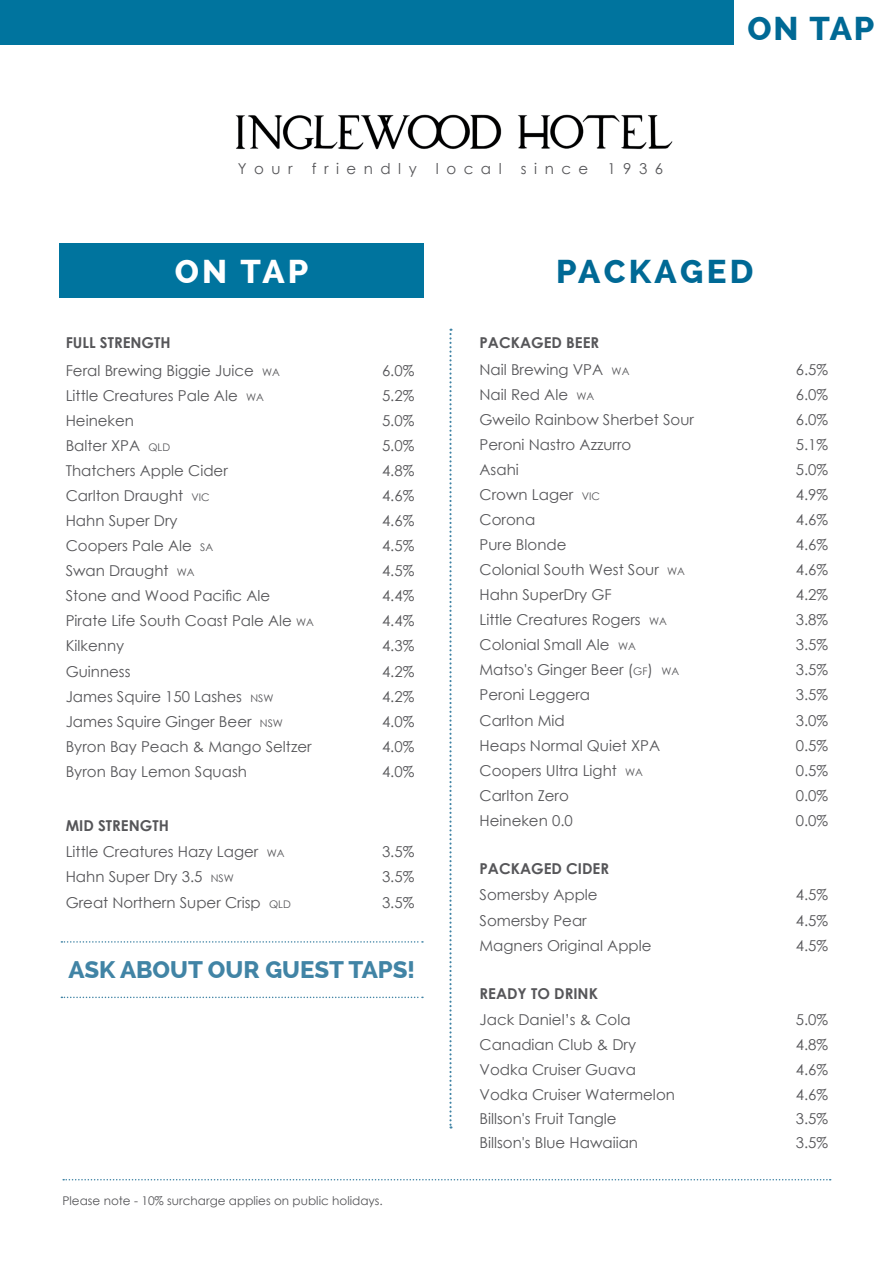
<style>
.page{position:relative;width:893px;height:1263px;background:#fff}
.page>*{position:absolute;margin:0;border:0;box-sizing:border-box;transform-origin:0 0}
.t1{font:800 33px "Raleway";letter-spacing:.1em;color:#006995}
.t2{font:800 33px "Raleway";color:#fff}
.t3{font:800 24px "Raleway";color:#4184a5}
.t4{font:15px/26.1px "Century Gothic";color:#565659}
.t5{font:700 15px "Century Gothic";color:#565659}
.t6{font:15px "Century Gothic";letter-spacing:.5em;color:#565659}
.t7{font:12px "Century Gothic";color:#565659}
.s1{font-weight:700}
.s2{font-size:10.5px}
</style>
<div class="page">
<div style="left:59px;top:244px;width:364px;height:54px;background:#00749e"></div>
<svg style="left:449px;top:329px;width:3px;height:799px"></svg>
<svg style="left:61px;top:941px;width:362px;height:2px"></svg>
<svg style="left:61px;top:996px;width:362px;height:2px"></svg>
<svg style="left:63px;top:1179px;width:768px;height:1px"></svg>
<div style="left:0;top:0;width:733px;height:45px;background:#00749e"></div>
<img style="left:235px;top:114px;width:438px;height:36px">
<p class="t4" style="left:238px;top:155px;width:56px">Your</p>
<p class="t6" style="left:312px;top:158px;width:106px">friendly</p>
<p class="t4" style="left:436px;top:155px;width:67px">local</p>
<p class="t4" style="left:521px;top:155px;width:69px">since</p>
<p class="t4" style="left:607px;top:155px;width:57px">1936</p>
<h1 class="t1" style="left:747px;top:9px;width:129px">ON TAP</h1>
<h1 class="t2" style="left:175px;top:253px;width:135px">ON TAP</h1>
<p class="t4" style="left:66px;top:329px;width:216px;line-height:27.3px"><span class="s1">FULL STRENGTH<br></span>Feral Brewing Biggie Juice <span class="s2">WA</span></p>
<p class="t4" style="left:382px;top:357px;width:34px">6.0%</p>
<p class="t4" style="left:66px;top:382px;width:200px">Little Creatures Pale Ale <span class="s2">WA</span></p>
<p class="t4" style="left:382px;top:382px;width:34px">5.2%</p>
<p class="t4" style="left:66px;top:407px;width:70px">Heineken</p>
<p class="t4" style="left:382px;top:407px;width:34px">5.0%</p>
<p class="t4" style="left:66px;top:432px;width:106px">Balter XPA <span class="s2">QLD</span></p>
<p class="t4" style="left:382px;top:432px;width:34px">5.0%</p>
<p class="t4" style="left:66px;top:457px;width:164px">Thatchers Apple Cider</p>
<p class="t4" style="left:382px;top:457px;width:34px">4.8%</p>
<p class="t4" style="left:66px;top:482px;width:146px">Carlton Draught <span class="s2">VIC</span></p>
<p class="t4" style="left:382px;top:482px;width:34px">4.6%</p>
<p class="t4" style="left:66px;top:507px;width:113px">Hahn Super Dry</p>
<p class="t4" style="left:382px;top:507px;width:34px">4.6%</p>
<p class="t4" style="left:66px;top:532px;width:149px">Coopers Pale Ale <span class="s2">SA</span></p>
<p class="t4" style="left:382px;top:532px;width:34px">4.5%</p>
<p class="t4" style="left:66px;top:557px;width:131px">Swan Draught <span class="s2">WA</span></p>
<p class="t4" style="left:382px;top:557px;width:34px">4.5%</p>
<p class="t4" style="left:66px;top:583px;width:206px">Stone and Wood Pacific Ale</p>
<p class="t4" style="left:382px;top:583px;width:34px">4.4%</p>
<p class="t4" style="left:66px;top:608px;width:250px">Pirate Life South Coast Pale Ale <span class="s2">WA</span></p>
<p class="t4" style="left:382px;top:608px;width:34px">4.4%</p>
<p class="t4" style="left:66px;top:633px;width:60px">Kilkenny</p>
<p class="t4" style="left:382px;top:633px;width:34px">4.3%</p>
<p class="t4" style="left:66px;top:658px;width:66px">Guinness</p>
<p class="t4" style="left:382px;top:658px;width:34px">4.2%</p>
<p class="t4" style="left:66px;top:683px;width:209px">James Squire 150 Lashes <span class="s2">NSW</span></p>
<p class="t4" style="left:382px;top:683px;width:34px">4.2%</p>
<p class="t4" style="left:66px;top:708px;width:219px">James Squire Ginger Beer <span class="s2">NSW</span></p>
<p class="t4" style="left:382px;top:708px;width:34px">4.0%</p>
<p class="t4" style="left:66px;top:733px;width:247px">Byron Bay Peach &amp; Mango Seltzer</p>
<p class="t4" style="left:382px;top:733px;width:34px">4.0%</p>
<p class="t4" style="left:66px;top:758px;width:183px">Byron Bay Lemon Squash</p>
<p class="t4" style="left:382px;top:758px;width:34px">4.0%</p>
<p class="t4" style="left:66px;top:812px;width:220px"><span class="s1">MID STRENGTH<br></span>Little Creatures Hazy Lager <span class="s2">WA</span></p>
<p class="t4" style="left:382px;top:839px;width:34px">3.5%</p>
<p class="t4" style="left:66px;top:864px;width:170px">Hahn Super Dry 3.5 <span class="s2">NSW</span></p>
<p class="t4" style="left:382px;top:864px;width:34px">3.5%</p>
<p class="t4" style="left:66px;top:889px;width:227px">Great Northern Super Crisp <span class="s2">QLD</span></p>
<p class="t4" style="left:382px;top:889px;width:34px">3.5%</p>
<h2 class="t3" style="left:68px;top:956px;width:348px">ASK ABOUT OUR GUEST TAPS!</h2>
<p class="t7" style="left:62px;top:1192px;width:322px">Please note - 10% surcharge applies on public holidays.</p>
<h1 class="t1" style="left:556px;top:253px;width:199px">PACKAGED</h1>
<p class="t4" style="left:479px;top:330px;width:151px"><span class="s1">PACKAGED BEER<br></span>Nail Brewing VPA <span class="s2">WA</span></p>
<p class="t4" style="left:796px;top:356px;width:34px">6.5%</p>
<p class="t4" style="left:479px;top:381px;width:116px">Nail Red Ale <span class="s2">WA</span></p>
<p class="t4" style="left:796px;top:381px;width:34px">6.0%</p>
<p class="t4" style="left:479px;top:406px;width:216px">Gweilo Rainbow Sherbet Sour</p>
<p class="t4" style="left:796px;top:406px;width:34px">6.0%</p>
<p class="t4" style="left:479px;top:431px;width:153px">Peroni Nastro Azzurro</p>
<p class="t4" style="left:796px;top:431px;width:34px">5.1%</p>
<p class="t4" style="left:479px;top:456px;width:41px">Asahi</p>
<p class="t4" style="left:796px;top:456px;width:34px">5.0%</p>
<p class="t4" style="left:479px;top:481px;width:122px">Crown Lager <span class="s2">VIC</span></p>
<p class="t4" style="left:796px;top:481px;width:34px">4.9%</p>
<p class="t4" style="left:479px;top:506px;width:57px">Corona</p>
<p class="t4" style="left:796px;top:506px;width:34px">4.6%</p>
<p class="t4" style="left:479px;top:531px;width:89px">Pure Blonde</p>
<p class="t4" style="left:796px;top:531px;width:34px">4.6%</p>
<p class="t4" style="left:479px;top:556px;width:207px">Colonial South West Sour <span class="s2">WA</span></p>
<p class="t4" style="left:796px;top:556px;width:34px">4.6%</p>
<p class="t4" style="left:479px;top:581px;width:134px">Hahn SuperDry GF</p>
<p class="t4" style="left:796px;top:581px;width:34px">4.2%</p>
<p class="t4" style="left:479px;top:606px;width:189px">Little Creatures Rogers <span class="s2">WA</span></p>
<p class="t4" style="left:796px;top:607px;width:34px">3.8%</p>
<p class="t4" style="left:479px;top:632px;width:158px">Colonial Small Ale <span class="s2">WA</span></p>
<p class="t4" style="left:796px;top:632px;width:34px">3.5%</p>
<p class="t4" style="left:479px;top:657px;width:201px">Matso's Ginger Beer (<span class="s2">GF</span>) <span class="s2">WA</span></p>
<p class="t4" style="left:796px;top:657px;width:34px">3.5%</p>
<p class="t4" style="left:479px;top:682px;width:112px">Peroni Leggera</p>
<p class="t4" style="left:796px;top:682px;width:34px">3.5%</p>
<p class="t4" style="left:479px;top:707px;width:87px">Carlton Mid</p>
<p class="t4" style="left:796px;top:707px;width:34px">3.0%</p>
<p class="t4" style="left:479px;top:732px;width:182px">Heaps Normal Quiet XPA</p>
<p class="t4" style="left:796px;top:732px;width:34px">0.5%</p>
<p class="t4" style="left:479px;top:757px;width:165px">Coopers Ultra Light <span class="s2">WA</span></p>
<p class="t4" style="left:796px;top:757px;width:34px">0.5%</p>
<p class="t4" style="left:479px;top:782px;width:91px">Carlton Zero</p>
<p class="t4" style="left:796px;top:782px;width:34px">0.0%</p>
<p class="t4" style="left:479px;top:807px;width:95px">Heineken 0.0</p>
<p class="t4" style="left:796px;top:807px;width:34px">0.0%</p>
<p class="t5" style="left:479px;top:857px;width:131px">PACKAGED CIDER</p>
<p class="t4" style="left:479px;top:882px;width:120px">Somersby Apple</p>
<p class="t4" style="left:796px;top:882px;width:34px">4.5%</p>
<p class="t4" style="left:479px;top:907px;width:109px">Somersby Pear</p>
<p class="t4" style="left:796px;top:907px;width:34px">4.5%</p>
<p class="t4" style="left:479px;top:932px;width:174px">Magners Original Apple</p>
<p class="t4" style="left:796px;top:932px;width:34px">4.5%</p>
<p class="t5" style="left:479px;top:982px;width:120px">READY TO DRINK</p>
<p class="t4" style="left:479px;top:1006px;width:153px">Jack Daniel’s &amp; Cola</p>
<p class="t4" style="left:796px;top:1006px;width:34px">5.0%</p>
<p class="t4" style="left:479px;top:1031px;width:158px">Canadian Club &amp; Dry</p>
<p class="t4" style="left:796px;top:1031px;width:34px">4.8%</p>
<p class="t4" style="left:479px;top:1056px;width:158px">Vodka Cruiser Guava</p>
<p class="t4" style="left:796px;top:1056px;width:34px">4.6%</p>
<p class="t4" style="left:479px;top:1082px;width:197px">Vodka Cruiser Watermelon</p>
<p class="t4" style="left:796px;top:1082px;width:34px">4.6%</p>
<p class="t4" style="left:479px;top:1106px;width:139px">Billson's Fruit Tangle</p>
<p class="t4" style="left:796px;top:1106px;width:34px">3.5%</p>
<p class="t4" style="left:479px;top:1130px;width:160px">Billson's Blue Hawaiian</p>
<p class="t4" style="left:796px;top:1130px;width:34px">3.5%</p>
</div>
